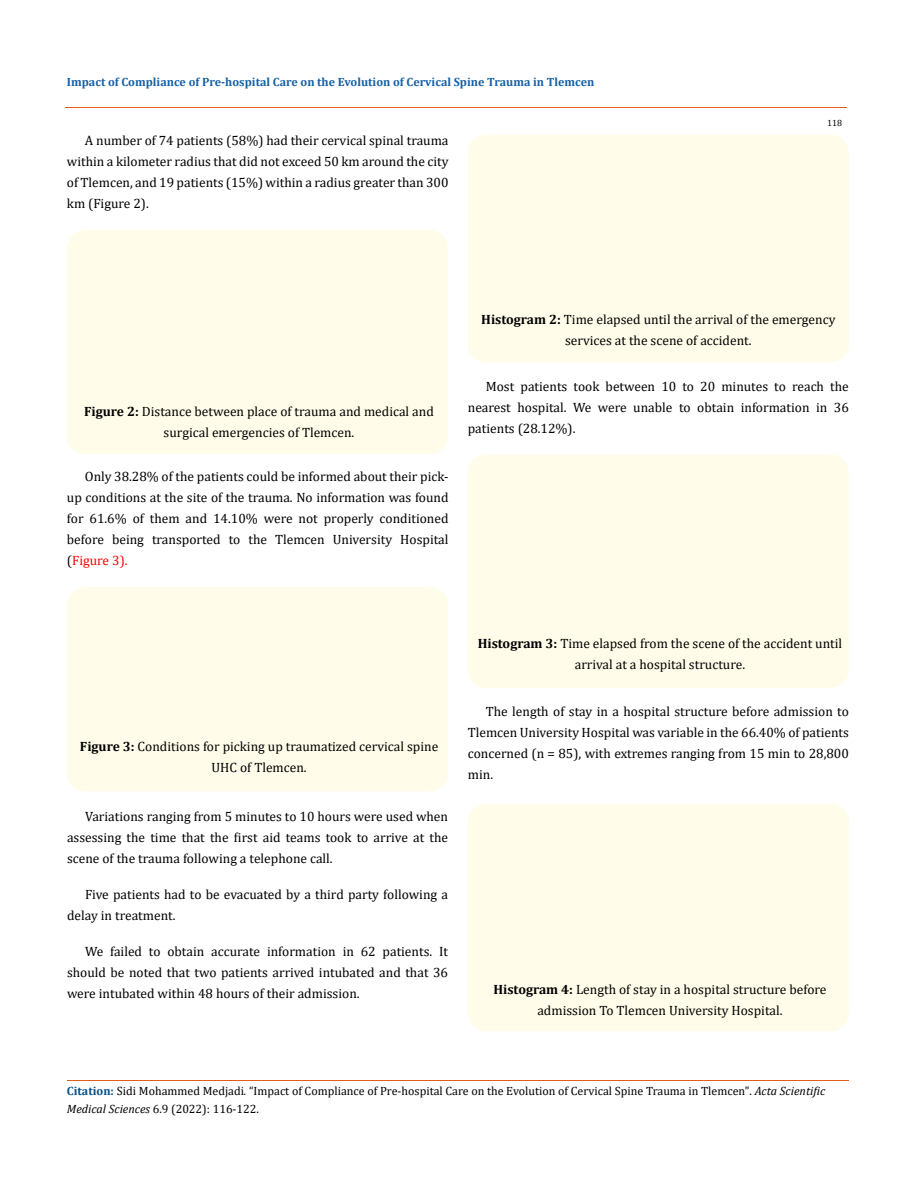
<style>
.page{position:relative;width:917px;height:1188px;background:#fff}
.page>*{position:absolute;margin:0;border:0;box-sizing:border-box;transform-origin:0 0}
.t1{font:13.5px/21px "Cambria";color:#000;text-align:justify}
.t2{font:12px/18px "Cambria";color:#000}
.t3{font:700 12px "Cambria";color:#1560a6}
.t4{font:9px "Cambria";color:#000}
.s1{font-weight:700}
.s2{color:#f00}
.s3{font-weight:700;color:#035089}
.s4{font-style:italic}
</style>
<div class="page">
<div style="left:67px;top:230px;width:381px;height:224px;background:#fffde9;border-radius:18px"></div>
<div style="left:67px;top:587px;width:381px;height:204px;background:#fffde9;border-radius:18px"></div>
<div style="left:468px;top:135px;width:380px;height:227px;background:#fffde9;border-radius:18px"></div>
<div style="left:468px;top:454px;width:380px;height:234px;background:#fffde9;border-radius:18px"></div>
<div style="left:468px;top:804px;width:380px;height:227px;background:#fffde9;border-radius:18px"></div>
<hr style="left:65px;top:108px;width:782px;height:1px;background:#e05d1a">
<hr style="left:67px;top:1080px;width:781px;height:1px;background:#e05d1a">
<p class="t3" style="left:67px;top:73px;width:529px">Impact of Compliance of Pre-hospital Care on the Evolution of Cervical Spine Trauma in Tlemcen</p>
<p class="t1" style="left:67px;top:130px;width:383px;text-indent:18px">A number of 74 patients (58%) had their cervical spinal trauma within a kilometer radius that did not exceed 50 km around the city of Tlemcen, and 19 patients (15%) within a radius greater than 300 km (Figure 2).</p>
<p class="t4" style="left:827px;top:118px;width:16px">118</p>
<p class="t1" style="left:84px;top:401px;width:351px;text-align:center"><span class="s1">Figure 2:</span> Distance between place of trauma and medical and surgical emergencies of Tlemcen.</p>
<p class="t1" style="left:67px;top:466px;width:383px;text-indent:18px">Only 38.28% of the patients could be informed about their pick&shy;up conditions at the site of the trauma. No information was found for 61.6% of them and 14.10% were not properly conditioned before being transported to the Tlemcen University Hospital (<span class="s2">Figure 3).</span></p>
<p class="t1" style="left:481px;top:309px;width:356px;text-align:center"><span class="s1">Histogram 2:</span> Time elapsed until the arrival of the emergency services at the scene of accident.</p>
<p class="t1" style="left:468px;top:375px;width:382px;text-indent:18px">Most patients took between 10 to 20 minutes to reach the nearest hospital. We were unable to obtain information in 36 patients (28.12%).</p>
<p class="t1" style="left:80px;top:735px;width:360px;text-align:center"><span class="s1">Figure 3:</span> Conditions for picking up traumatized cervical spine<br>UHC of Tlemcen.</p>
<p class="t1" style="left:67px;top:805px;width:382px;text-indent:18px">Variations ranging from 5 minutes to 10 hours were used when assessing the time that the first aid teams took to arrive at the scene of the trauma following a telephone call.</p>
<p class="t1" style="left:67px;top:883px;width:382px;text-indent:18px">Five patients had to be evacuated by a third party following a delay in treatment.</p>
<p class="t1" style="left:67px;top:940px;width:382px;text-indent:18px">We failed to obtain accurate information in 62 patients. It should be noted that two patients arrived intubated and that 36 were intubated within 48 hours of their admission.</p>
<p class="t1" style="left:477px;top:633px;width:366px;text-align:center"><span class="s1">Histogram 3:</span> Time elapsed from the scene of the accident until arrival at a hospital structure.</p>
<p class="t1" style="left:468px;top:701px;width:382px;text-indent:18px">The length of stay in a hospital structure before admission to Tlemcen University Hospital was variable in the 66.40% of patients concerned (n = 85), with extremes ranging from 15 min to 28,800 min.</p>
<p class="t1" style="left:493px;top:979px;width:334px;text-align:center"><span class="s1">Histogram 4:</span> Length of stay in a hospital structure before admission To Tlemcen University Hospital.</p>
<p class="t2" style="left:67px;top:1082px;width:760px"><span class="s3">Citation:</span> Sidi Mohammed Medjadi<span class="s4">.</span> “Impact of Compliance of Pre-hospital Care on the Evolution of Cervical Spine Trauma in Tlemcen". <span class="s4">Acta Scientific<br>Medical Sciences</span> 6.9 (2022): 116-122.</p>
</div>
